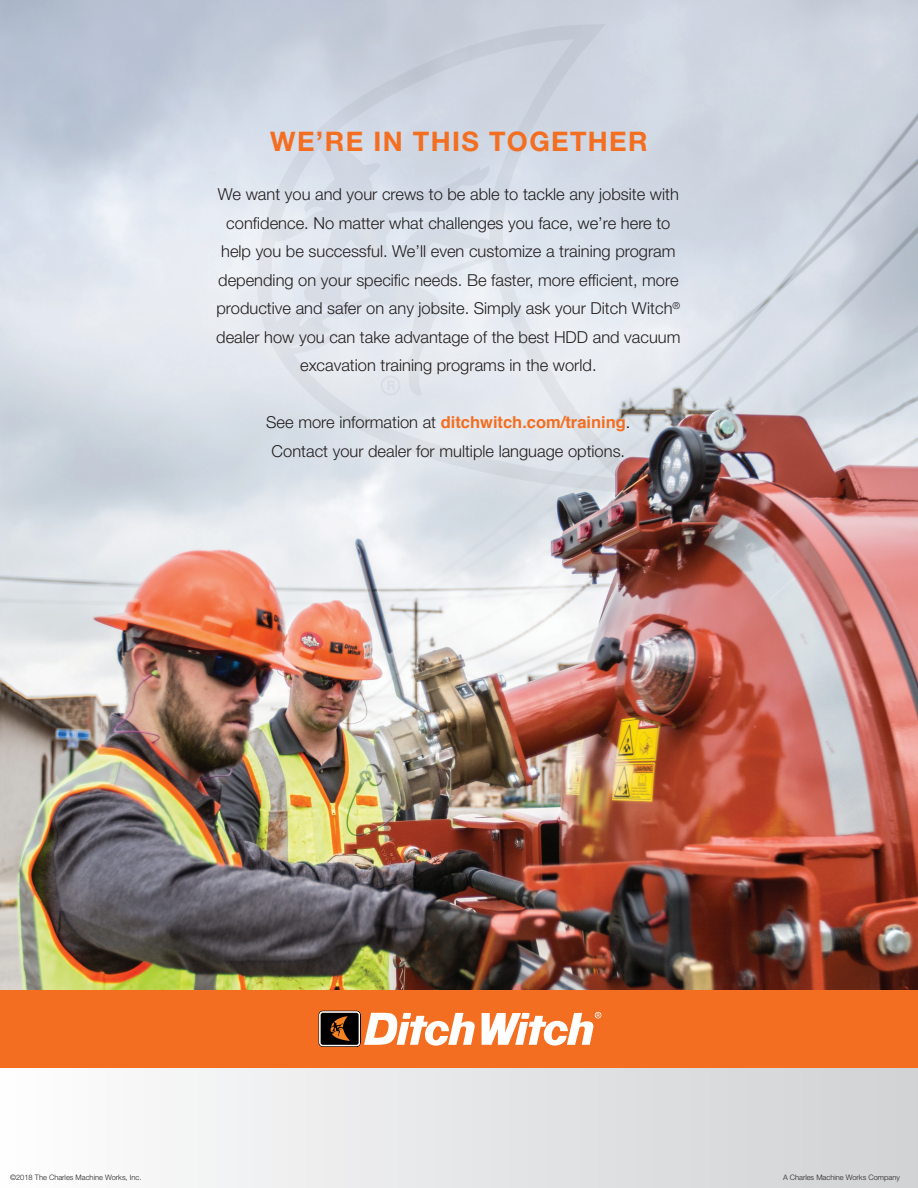
<style>
.page{position:relative;width:918px;height:1188px;background:#fff}
.page>*{position:absolute;margin:0;border:0;box-sizing:border-box;transform-origin:0 0}
.t1{font:700 27px "Helvetica Neue LT Std";letter-spacing:.05em;color:#f36e21}
.t2{font:300 16.5px/28.5px "Helvetica Neue LT Std";color:#231f20;text-align:center}
.t3{font:700 16.5px "Helvetica";color:#f36e21}
.t4{font:300 7.5px "Helvetica Neue LT Std";color:#231f20}
.s1{font-family:"Helvetica Neue LT Std";font-weight:300;color:#231f20}
.s2{font-weight:400;color:#231f20}
</style>
<div class="page">
<img style="left:0;top:0;width:918px;height:990px">
<svg style="left:257px;top:24px;width:401px;height:472px;background:#d1d4dd"></svg>
<svg style="left:271px;top:39px;width:345px;height:439px;background:#d9dfe8"></svg>
<div style="left:0;top:1013px;width:918px;height:175px;background:linear-gradient(to right,#fdfdfe,#d0d2d4)"></div>
<div style="left:0;top:990px;width:918px;height:78px;background:#f36e21"></div>
<svg style="left:482px;top:1012px;width:119px;height:34px"></svg>
<svg style="left:319px;top:1011px;width:156px;height:36px"></svg>
<h1 class="t1" style="left:270px;top:124px;width:379px">WE’RE IN THIS TOGETHER</h1>
<p class="t2" style="left:216px;top:180px;width:466px">We want you and your crews to be able to tackle any jobsite with confidence. No matter what challenges you face, we’re here to help you be successful. We’ll even customize a training program depending on your specific needs. Be faster, more efficient, more productive and safer on any jobsite. Simply ask your Ditch Witch<sup>® </sup>dealer how you can take advantage of the best HDD and vacuum excavation training programs in the world.</p>
<p class="t3" style="left:266px;top:409px;width:366px"><span class="s1">See more information at</span> ditchwitch.com/training<span class="s2">.</span></p>
<p class="t2" style="left:272px;top:436px;width:355px">Contact your dealer for multiple language options.</p>
<p class="t4" style="left:10px;top:1173px;width:133px">©2018 The Charles Machine Works, Inc.</p>
<p class="t4" style="left:783px;top:1173px;width:118px">A Charles Machine Works Company</p>
</div>
